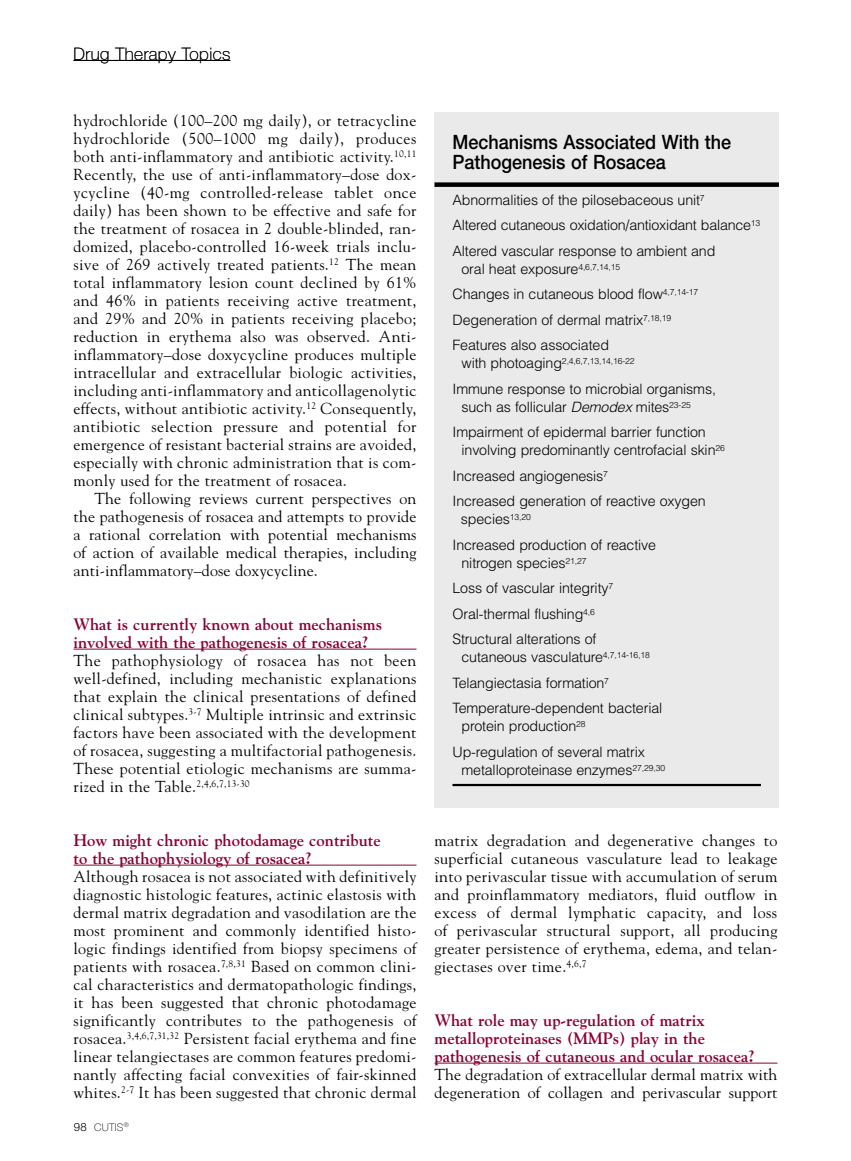
<style>
.page{position:relative;width:851px;height:1161px;background:#fff}
.page>*{position:absolute;margin:0;border:0;box-sizing:border-box;transform-origin:0 0}
.tbhd2{font:500 19.8px/20.4px "Helvetica Neue";color:#000;scale:.91 1}
.lrh{font:100 17.25px "Helvetica Neue";letter-spacing:.025em;color:#000}
.Question{font:700 16.5px/18px "Goudy";color:#8a0032}
.bdy{font:15.9px/18px "Goudy";letter-spacing:.02em;color:#000;text-align:justify}
.bdy2{font:15.9px/18px "Goudy";letter-spacing:.015em;color:#000;text-align:justify}
.tbtx2{font:300 14.25px/18px "Helvetica";letter-spacing:-.01em;color:#000}
.lftr{font:100 10.5px "Helvetica Neue";letter-spacing:.025em;color:#000}
.tbtx2-2{font:300 8.55px "Helvetica";letter-spacing:-.01em;color:#000}
.s1{font-weight:300;font-size:11.4px}
.s2{font-size:14.25px}
.s3{font-style:italic}
</style>
<div class="page">
<hr style="left:74px;top:60px;width:156px;height:1px;background:#000">
<hr style="left:74px;top:649px;width:342px;height:1px;background:#8a0032">
<hr style="left:74px;top:865px;width:342px;height:1px;background:#8a0032">
<hr style="left:434px;top:1063px;width:343px;height:1px;background:#8a0032">
<div style="left:434px;top:112px;width:344px;height:696px;background:#eaeaea"></div>
<div style="left:434px;top:182px;width:344px;height:5px;background:#000"></div>
<hr style="left:452px;top:784px;width:308px;height:2px;background:#000">
<p class="lrh" style="left:74px;top:44px;width:158px">Drug Therapy Topics</p>
<p class="bdy2" style="left:74px;top:111px;width:344px">hydrochloride (100–200 mg daily), or tetracycline hydrochloride (500–1000 mg daily), produces both anti-inflammatory and antibiotic activity.<sup>10,11<br></sup>Recently, the use of anti-inflammatory–dose dox&shy;ycycline (40-mg controlled-release tablet once daily) has been shown to be effective and safe for the treatment of rosacea in 2 double-blinded, ran&shy;domized, placebo-controlled 16-week trials inclu&shy;sive of 269 actively treated patients.<sup>12</sup> The mean total inflammatory lesion count declined by 61% and 46% in patients receiving active treatment, and 29% and 20% in patients receiving placebo; reduction in erythema also was observed. Anti&shy;inflammatory–dose doxycycline produces multiple intracellular and extracellular biologic activities, including anti-inflammatory and anticollagenolytic effects, without antibiotic activity.<sup>12</sup> Consequently, antibiotic selection pressure and potential for emergence of resistant bacterial strains are avoided, especially with chronic administration that is com&shy;monly used for the treatment of rosacea.</p>
<p class="bdy2" style="left:74px;top:489px;width:344px;text-indent:21px">The following reviews current perspectives on the pathogenesis of rosacea and attempts to provide a rational correlation with potential mechanisms of action of available medical therapies, including anti-inflammatory–dose doxycycline.</p>
<p class="Question" style="left:74px;top:615px;width:310px">What is currently known about mechanisms involved with the pathogenesis of rosacea?</p>
<p class="bdy" style="left:74px;top:651px;width:344px">The pathophysiology of rosacea has not been well-defined, including mechanistic explanations that explain the clinical presentations of defined clinical subtypes.<sup>3-7</sup> Multiple intrinsic and extrinsic factors have been associated with the development of rosacea, suggesting a multifactorial pathogenesis.<br>These potential etiologic mechanisms are summa&shy;rized in the Table.<sup>2,4,6,7,13-30</sup></p>
<p class="Question" style="left:74px;top:831px;width:309px">How might chronic photodamage contribute to the pathophysiology of rosacea?</p>
<p class="bdy" style="left:74px;top:867px;width:344px">Although rosacea is not associated with definitively diagnostic histologic features, actinic elastosis with dermal matrix degradation and vasodilation are the most prominent and commonly identified histo&shy;logic findings identified from biopsy specimens of patients with rosacea.<sup>7,8,31</sup> Based on common clini&shy;cal characteristics and dermatopathologic findings, it has been suggested that chronic photodamage significantly contributes to the pathogenesis of rosacea.<sup>3,4,6,7,31,32</sup> Persistent facial erythema and fine linear telangiectases are common features predomi&shy;nantly affecting facial convexities of fair-skinned whites.<sup>2-7</sup> It has been suggested that chronic dermal</p>
<p class="lftr" style="left:74px;top:1121px;width:56px"><span class="s1">98</span> CUTIS<sup>®</sup></p>
<p class="tbhd2" style="left:452px;top:131px;width:308px">Mechanisms Associated With the<br>Pathogenesis of Rosacea</p>
<p class="tbtx2" style="left:452px;top:190px;width:254px">Abnormalities of the pilosebaceous unit<sup>7</sup></p>
<p class="tbtx2" style="left:452px;top:216px;width:309px">Altered cutaneous oxidation/antioxidant balance<sup>13</sup></p>
<p class="tbtx2" style="left:461px;top:241px;width:255px;text-indent:-9px">Altered vascular response to ambient and oral heat exposure<sup>4,6,7,14,15</sup></p>
<p class="tbtx2" style="left:452px;top:285px;width:247px">Changes in cutaneous blood flow<sup>4,7,14-17</sup></p>
<p class="tbtx2" style="left:452px;top:310px;width:220px">Degeneration of dermal matrix<sup>7,18,19</sup></p>
<p class="tbtx2" style="left:452px;top:336px;width:158px">Features also associated</p>
<p class="tbtx2-2" style="left:461px;top:356px;width:175px"><span class="s2">with photoaging</span>2,4,6,7,13,14,16-22</p>
<p class="tbtx2" style="left:461px;top:379px;width:256px;text-indent:-9px">Immune response to microbial organisms, such as follicular <span class="s3">Demodex</span> mites<sup>23-25</sup></p>
<p class="tbtx2" style="left:461px;top:423px;width:265px;text-indent:-9px">Impairment of epidermal barrier function involving predominantly centrofacial skin<sup>26</sup></p>
<p class="tbtx2" style="left:452px;top:466px;width:157px">Increased angiogenesis<sup>7</sup></p>
<p class="tbtx2" style="left:461px;top:492px;width:246px;text-indent:-8px">Increased generation of reactive oxygen species<sup>13,20</sup></p>
<p class="tbtx2" style="left:461px;top:535px;width:196px;text-indent:-9px">Increased production of reactive nitrogen species<sup>21,27</sup></p>
<p class="tbtx2" style="left:452px;top:579px;width:162px">Loss of vascular integrity<sup>7</sup></p>
<p class="tbtx2" style="left:452px;top:604px;width:144px">Oral-thermal flushing<sup>4,6</sup></p>
<p class="tbtx2" style="left:461px;top:630px;width:190px;text-indent:-9px">Structural alterations of cutaneous vasculature<sup>4,7,14-16,18</sup></p>
<p class="tbtx2" style="left:452px;top:673px;width:158px">Telangiectasia formation<sup>7</sup></p>
<p class="tbtx2" style="left:461px;top:699px;width:202px;text-indent:-9px">Temperature-dependent bacterial protein production<sup>28</sup></p>
<p class="tbtx2" style="left:461px;top:742px;width:205px;text-indent:-9px">Up-regulation of several matrix metalloproteinase enzymes<sup>27,29,30</sup></p>
<p class="bdy" style="left:434px;top:831px;width:344px">matrix degradation and degenerative changes to superficial cutaneous vasculature lead to leakage into perivascular tissue with accumulation of serum and proinflammatory mediators, fluid outflow in excess of dermal lymphatic capacity, and loss of perivascular structural support, all producing greater persistence of erythema, edema, and telan&shy;giectases over time.<sup>4,6,7</sup></p>
<p class="Question" style="left:434px;top:1011px;width:322px">What role may up-regulation of matrix metalloproteinases (MMPs) play in the pathogenesis of cutaneous and ocular rosacea?</p>
<p class="bdy" style="left:434px;top:1065px;width:344px">The degradation of extracellular dermal matrix with degeneration of collagen and perivascular support</p>
</div>
